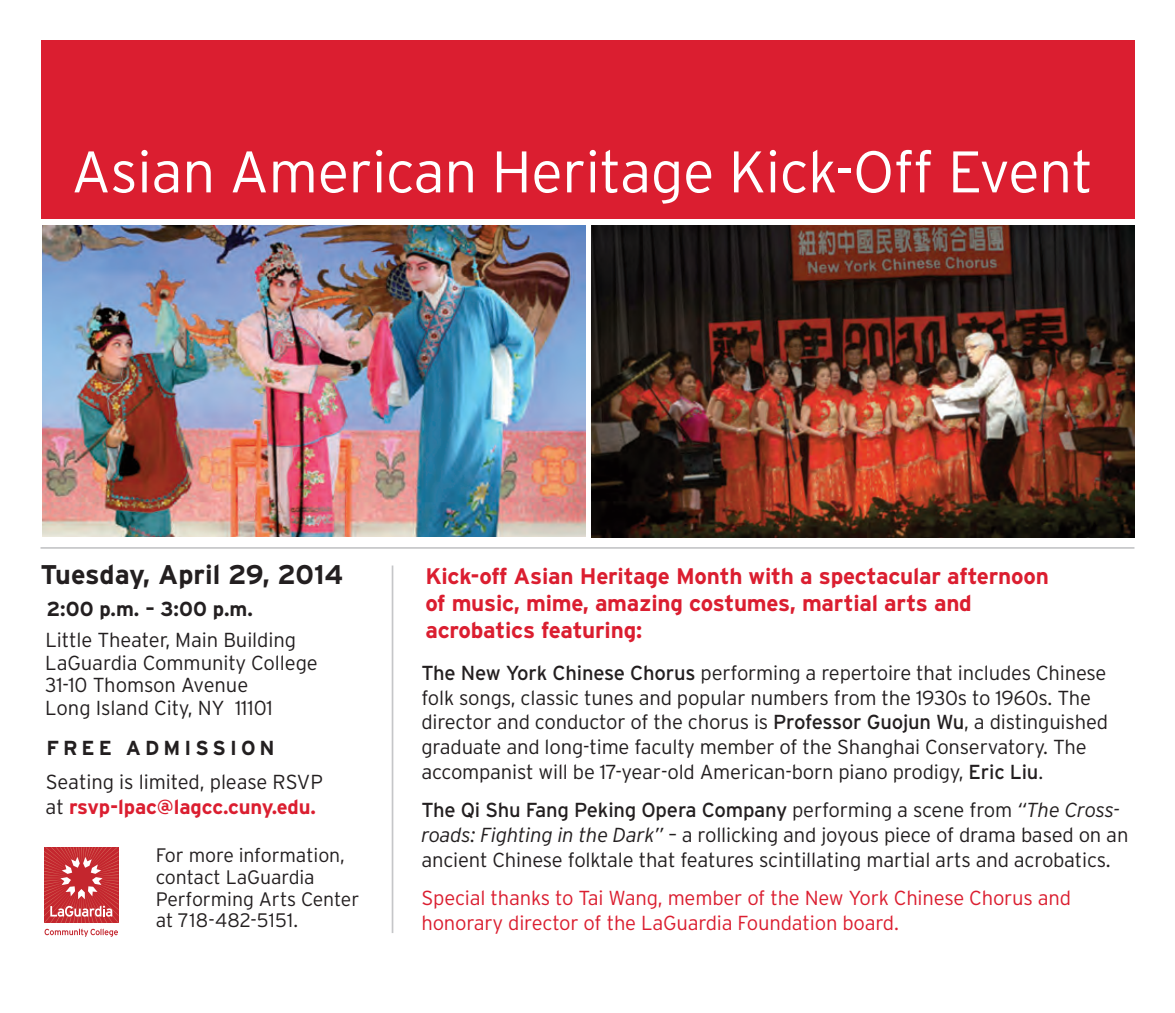
<style>
.page{position:relative;width:1175px;height:1013px;background:#fff}
.page>*{position:absolute;margin:0;border:0;box-sizing:border-box;transform-origin:0 0}
.t1{font:300 58.5px "Interstate";letter-spacing:-.01em;color:#fff}
.t2{font:700 27px "Interstate";color:#231f20}
.t3{font:700 22.5px/27px "Interstate";letter-spacing:-.01em;color:#db1e30}
.t4{font:300 20.25px/24.8px "Interstate";letter-spacing:-.01em;color:#231f20}
.t5{font:300 20.25px/24.8px "Interstate";letter-spacing:-.01em;color:#db1e30}
.t6{font:700 20.25px "Interstate";letter-spacing:.2em;color:#231f20}
.t7{font:300 19.57px/21.6px "Interstate";letter-spacing:-.005em;color:#231f20}
.s1{font-weight:700;color:#db1e30}
.s2{font-weight:400}
.s3{font-style:italic}
</style>
<div class="page">
<img style="left:591px;top:225px;width:543px;height:312px">
<img style="left:42px;top:226px;width:543px;height:311px">
<div style="left:40px;top:40px;width:1094px;height:179px;background:#db1e30"></div>
<svg style="left:45px;top:928px;width:73px;height:8px"></svg>
<svg style="left:44px;top:847px;width:74px;height:75px;background:#cd494d"></svg>
<hr style="left:40px;top:547px;width:1094px;height:1px;background:#c5c6c8">
<hr style="left:392px;top:565px;width:1px;height:368px;background:#c5c6c8">
<h1 class="t1" style="left:71px;top:138px;width:1023px">Asian American Heritage Kick-Off Event</h1>
<h2 class="t2" style="left:40px;top:559px;width:304px">Tuesday, April 29, 2014</h2>
<p class="t6" style="left:46px;top:597px;width:208px">2:00 p.m. – 3:00 p.m.</p>
<p class="t4" style="left:45px;top:629px;width:274px;line-height:22.5px">Little Theater, Main Building<br>LaGuardia Community College<br>31-10 Thomson Avenue<br>Long Island City, NY 11101</p>
<p class="t6" style="left:46px;top:736px;width:230px">FREE ADMISSION</p>
<p class="t4" style="left:46px;top:769px;width:279px">Seating is limited, please RSVP at <span class="s1">rsvp-lpac@lagcc.cuny.edu.</span></p>
<p class="t7" style="left:156px;top:844px;width:205px">For more information, contact LaGuardia<br>Performing Arts Center at 718-482-5151.</p>
<p class="t3" style="left:425px;top:562px;width:625px">Kick-off Asian Heritage Month with a spectacular afternoon of music, mime, amazing costumes, martial arts and acrobatics featuring:</p>
<p class="t4" style="left:421px;top:660px;width:688px"><span class="s2">The New York Chinese Chorus</span> performing a repertoire that includes Chinese folk songs, classic tunes and popular numbers from the 1930s to 1960s. The director and conductor of the chorus is <span class="s2">Professor Guojun Wu</span>, a distinguished graduate and long-time faculty member of the Shanghai Conservatory. The accompanist will be 17-year-old American-born piano prodigy, <span class="s2">Eric Liu</span>.</p>
<p class="t4" style="left:421px;top:797px;width:708px"><span class="s2">The Qi Shu Fang Peking Opera Company</span> performing a scene from <span class="s3">“The Cross&shy;roads: Fighting in the Dark”</span> – a rollicking and joyous piece of drama based on an ancient Chinese folktale that features scintillating martial arts and acrobatics.</p>
<p class="t5" style="left:421px;top:885px;width:651px">Special thanks to Tai Wang, member of the New York Chinese Chorus and honorary director of the LaGuardia Foundation board.</p>
</div>
